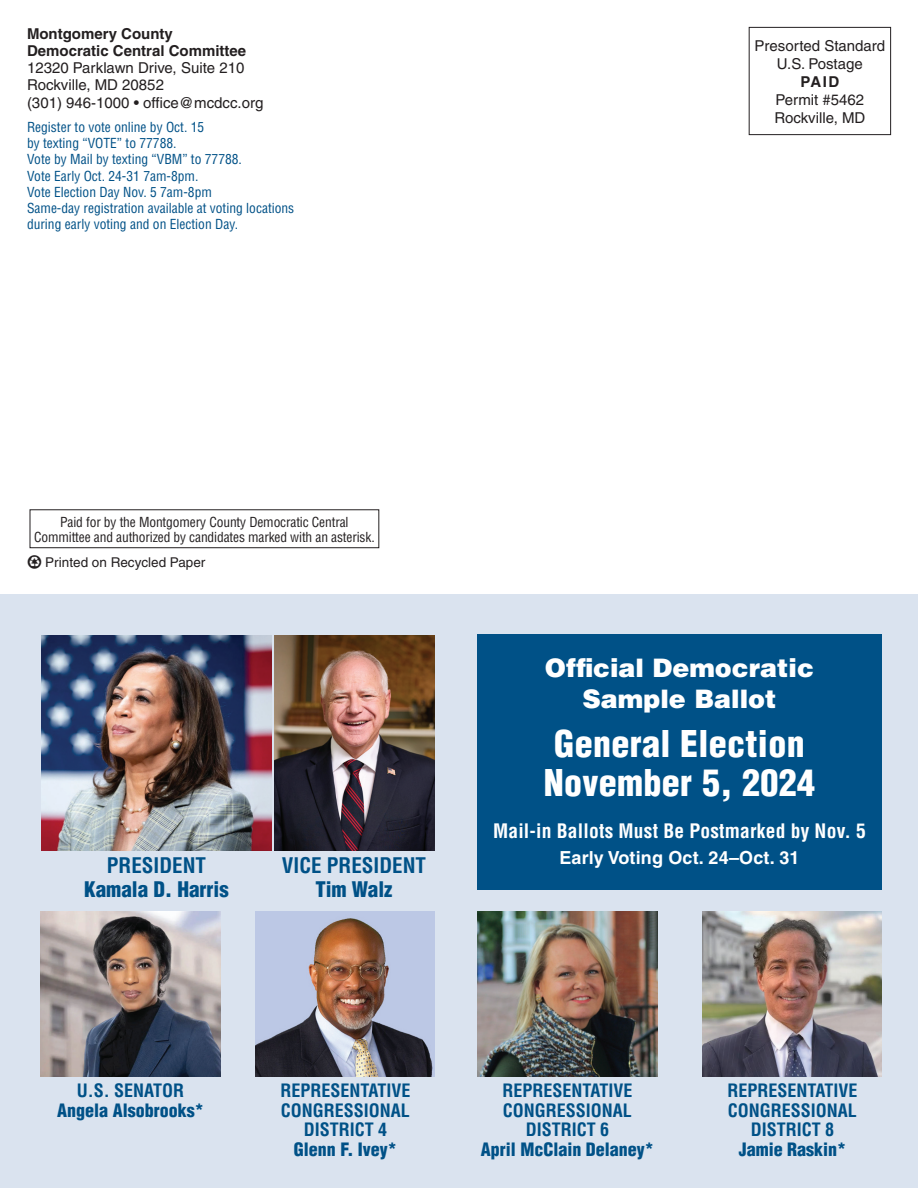
<style>
.page{position:relative;width:918px;height:1188px;background:#fff}
.page>*{position:absolute;margin:0;border:0;box-sizing:border-box;transform-origin:0 0}
.t1{font:900 condensed 36px/39px "Helvetica";letter-spacing:.01em;color:#fff}
.t2{font:900 25.5px/30.6px "Helvetica";color:#fff;text-align:center}
.t3{font:700 condensed 21px "Helvetica";color:#005187}
.t4{font:900 condensed 21px "Helvetica";color:#005187}
.t5{font:700 condensed 19.5px "Helvetica";letter-spacing:.01em;color:#fff}
.t6{font:700 condensed 18px/19.5px "Helvetica";color:#005187;text-align:center}
.t7{font:900 condensed 18px "Helvetica";color:#005187}
.t8{font:700 18px "Helvetica";letter-spacing:.01em;color:#fff}
.t9{font:15px/18px "Helvetica";color:#231f20}
.t10{font:700 15px/17.2px "Helvetica";color:#231f20}
.t11{font:condensed 13.5px/16.2px "Helvetica";color:#005187}
.t12{font:condensed 13.5px/15px "Helvetica";letter-spacing:-.01em;color:#231f20;text-align:center}
.t13{font:13.5px "Helvetica";color:#231f20}
.s1{font-family:"Recycle"}
</style>
<div class="page">
<div style="left:0;top:594px;width:918px;height:594px;background:#dae3ef"></div>
<div style="left:749px;top:27px;width:142px;height:108px;border:1px solid #231f20"></div>
<img style="left:41px;top:911px;width:180px;height:165px">
<img style="left:41px;top:635px;width:231px;height:216px">
<img style="left:275px;top:635px;width:160px;height:216px">
<img style="left:255px;top:911px;width:180px;height:165px">
<img style="left:478px;top:911px;width:180px;height:165px">
<img style="left:702px;top:911px;width:180px;height:165px">
<div style="left:477px;top:634px;width:405px;height:256px;background:#005187"></div>
<div style="left:30px;top:509px;width:349px;height:39px;border:1px solid #231f20"></div>
<p class="t10" style="left:27px;top:24px;width:221px">Montgomery County<br>Democratic Central Committee</p>
<p class="t9" style="left:27px;top:59px;width:238px;line-height:17.2px">12320 Parklawn Drive, Suite 210<br>Rockville, MD 20852<br>(301) 946-1000 • office@mcdcc.org</p>
<p class="t11" style="left:27px;top:119px;width:269px">Register to vote online by Oct. 15<br>by texting “VOTE” to 77788.<br>Vote by Mail by texting “VBM” to 77788.<br>Vote Early Oct. 24-31 7am-8pm.<br>Vote Election Day Nov. 5 7am-8pm<br>Same-day registration available at voting locations during early voting and on Election Day.</p>
<p class="t9" style="left:755px;top:37px;width:132px;text-align:center">Presorted Standard<br>U.S. Postage</p>
<p class="t10" style="left:800px;top:73px;width:40px">PAID</p>
<p class="t9" style="left:774px;top:91px;width:93px">Permit #5462<br>Rockville, MD</p>
<p class="t12" style="left:34px;top:514px;width:342px">Paid for by the Montgomery County Democratic Central<br>Committee and authorized by candidates marked with an asterisk.</p>
<p class="t13" style="left:27px;top:554px;width:180px"><span class="s1">E</span> Printed on Recycled Paper</p>
<h3 class="t3" style="left:107px;top:853px;width:101px">PRESIDENT</h3>
<h3 class="t4" style="left:84px;top:877px;width:146px">Kamala D. Harris</h3>
<h3 class="t3" style="left:282px;top:853px;width:146px">VICE PRESIDENT</h3>
<h3 class="t4" style="left:316px;top:877px;width:78px">Tim Walz</h3>
<h2 class="t2" style="left:545px;top:652px;width:271px">Official Democratic<br>Sample Ballot</h2>
<h1 class="t1" style="left:544px;top:724px;width:273px">General Election<br>November 5, 2024</h1>
<h3 class="t5" style="left:493px;top:819px;width:374px">Mail-in Ballots Must Be Postmarked by Nov. 5</h3>
<h3 class="t8" style="left:559px;top:846px;width:242px">Early Voting Oct. 24–Oct. 31</h3>
<h3 class="t6" style="left:77px;top:1081px;width:109px">U.S. SENATOR</h3>
<h3 class="t7" style="left:57px;top:1099px;width:148px">Angela Alsobrooks*</h3>
<h3 class="t6" style="left:280px;top:1081px;width:132px">REPRESENTATIVE<br>CONGRESSIONAL<br>DISTRICT 4</h3>
<h3 class="t7" style="left:294px;top:1138px;width:104px">Glenn F. Ivey*</h3>
<h3 class="t6" style="left:502px;top:1081px;width:132px">REPRESENTATIVE<br>CONGRESSIONAL<br>DISTRICT 6</h3>
<h3 class="t7" style="left:481px;top:1138px;width:175px">April McClain Delaney*</h3>
<h3 class="t6" style="left:727px;top:1081px;width:132px">REPRESENTATIVE<br>CONGRESSIONAL<br>DISTRICT 8</h3>
<h3 class="t7" style="left:739px;top:1138px;width:109px">Jamie Raskin*</h3>
</div>
